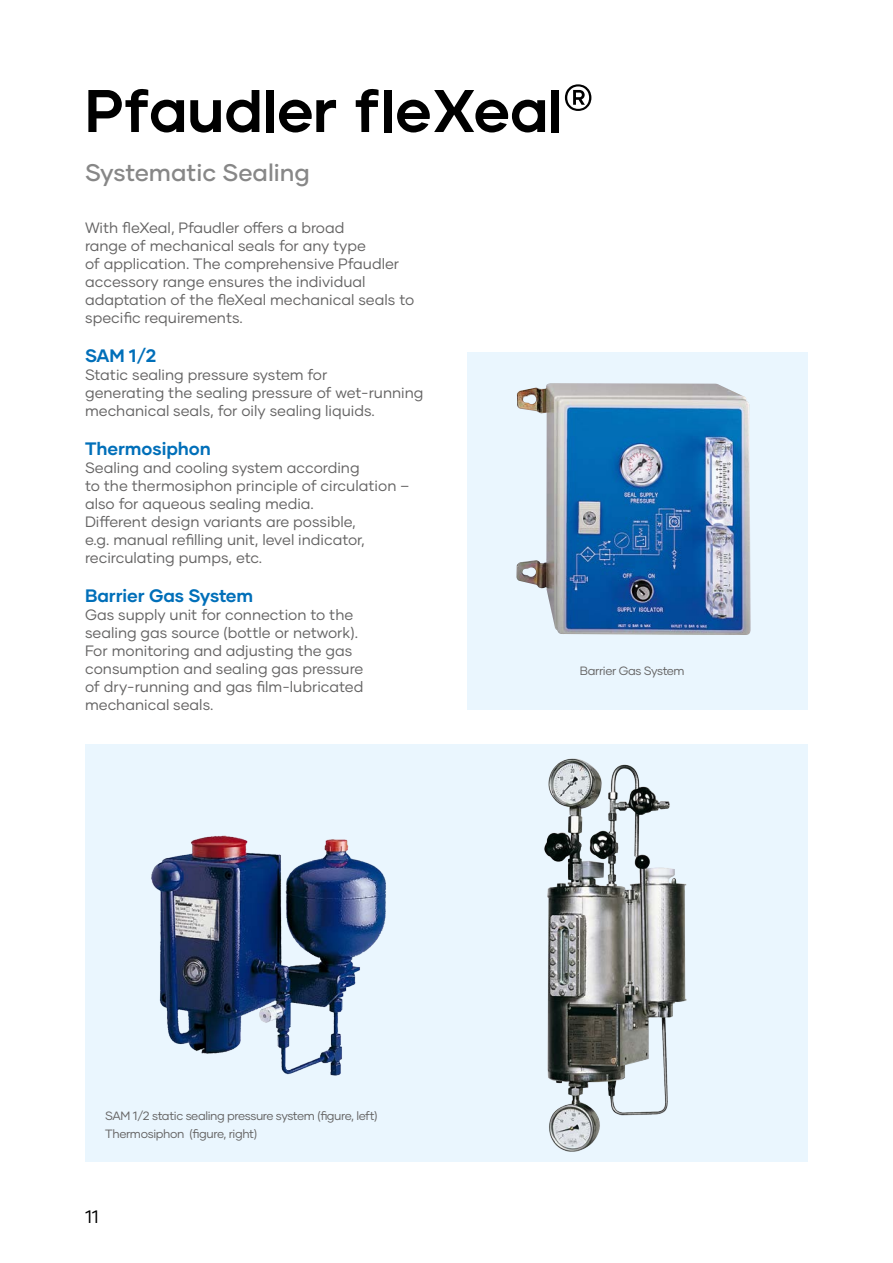
<style>
.page{position:relative;width:893px;height:1263px;background:#fff}
.page>*{position:absolute;margin:0;border:0;box-sizing:border-box;transform-origin:0 0}
.Heading_02{font:60px "Jeko Variable";color:#000}
.Sub_Headline1{font:500 24px "Gilmer";color:#878787}
.t1{font:700 18px "Gilmer";letter-spacing:-.005em;color:#006fb9}
.t2{font:18px "Gilmer";color:#000}
.Fließtext{font:15px/18px "Gilmer";color:#646363}
.Fließtext-2{font:12px "Gilmer";letter-spacing:-.03em;color:#646363}
</style>
<div class="page">
<div style="left:85px;top:744px;width:723px;height:418px;background:#eaf6fe"></div>
<div style="left:468px;top:353px;width:340px;height:357px;background:#eaf6fe"></div>
<img style="left:516px;top:383px;width:235px;height:252px">
<img style="left:151px;top:835px;width:235px;height:241px">
<img style="left:544px;top:758px;width:143px;height:394px">
<p class="Heading_02" style="left:85px;top:74px;width:510px">Pfaudler fleXeal®</p>
<p class="Sub_Headline1" style="left:85px;top:157px;width:226px">Systematic Sealing</p>
<p class="Fließtext" style="left:85px;top:219px;width:261px">With fleXeal, Pfaudler offers a broad</p>
<p class="Fließtext" style="left:85px;top:237px;width:282px">range of mechanical seals for any type</p>
<p class="Fließtext" style="left:85px;top:255px;width:316px">of application. The comprehensive Pfaudler</p>
<p class="Fließtext" style="left:85px;top:273px;width:331px">accessory range ensures the individual adaptation of the fleXeal mechanical seals to specific requirements.</p>
<p class="t1" style="left:85px;top:344px;width:73px">SAM 1/2</p>
<p class="Fließtext" style="left:85px;top:366px;width:340px">Static sealing pressure system for<br>generating the sealing pressure of wet-running mechanical seals, for oily sealing liquids.</p>
<p class="t1" style="left:85px;top:437px;width:127px">Thermosiphon</p>
<p class="Fließtext" style="left:85px;top:459px;width:326px">Sealing and cooling system according<br>to the thermosiphon principle of circulation – also for aqueous sealing media.</p>
<p class="Fließtext" style="left:85px;top:513px;width:272px">Different design variants are possible,</p>
<p class="Fließtext" style="left:85px;top:531px;width:281px">e.g. manual refilling unit, level indicator,</p>
<p class="Fließtext" style="left:85px;top:549px;width:179px">recirculating pumps, etc.</p>
<p class="t1" style="left:85px;top:584px;width:170px">Barrier Gas System</p>
<p class="Fließtext" style="left:85px;top:606px;width:270px">Gas supply unit for connection to the</p>
<p class="Fließtext" style="left:85px;top:624px;width:274px">sealing gas source (bottle or network).</p>
<p class="Fließtext" style="left:85px;top:642px;width:269px">For monitoring and adjusting the gas</p>
<p class="Fließtext" style="left:85px;top:660px;width:280px">consumption and sealing gas pressure</p>
<p class="Fließtext" style="left:85px;top:678px;width:280px">of dry-running and gas film-lubricated</p>
<p class="Fließtext" style="left:85px;top:696px;width:130px">mechanical seals.</p>
<p class="Fließtext-2" style="left:580px;top:663px;width:106px">Barrier Gas System</p>
<p class="Fließtext-2" style="left:105px;top:1108px;width:274px">SAM 1/2 static sealing pressure system (figure, left)</p>
<p class="Fließtext-2" style="left:105px;top:1126px;width:153px">Thermosiphon (figure, right)</p>
<p class="t2" style="left:85px;top:1206px;width:15px">11</p>
</div>
